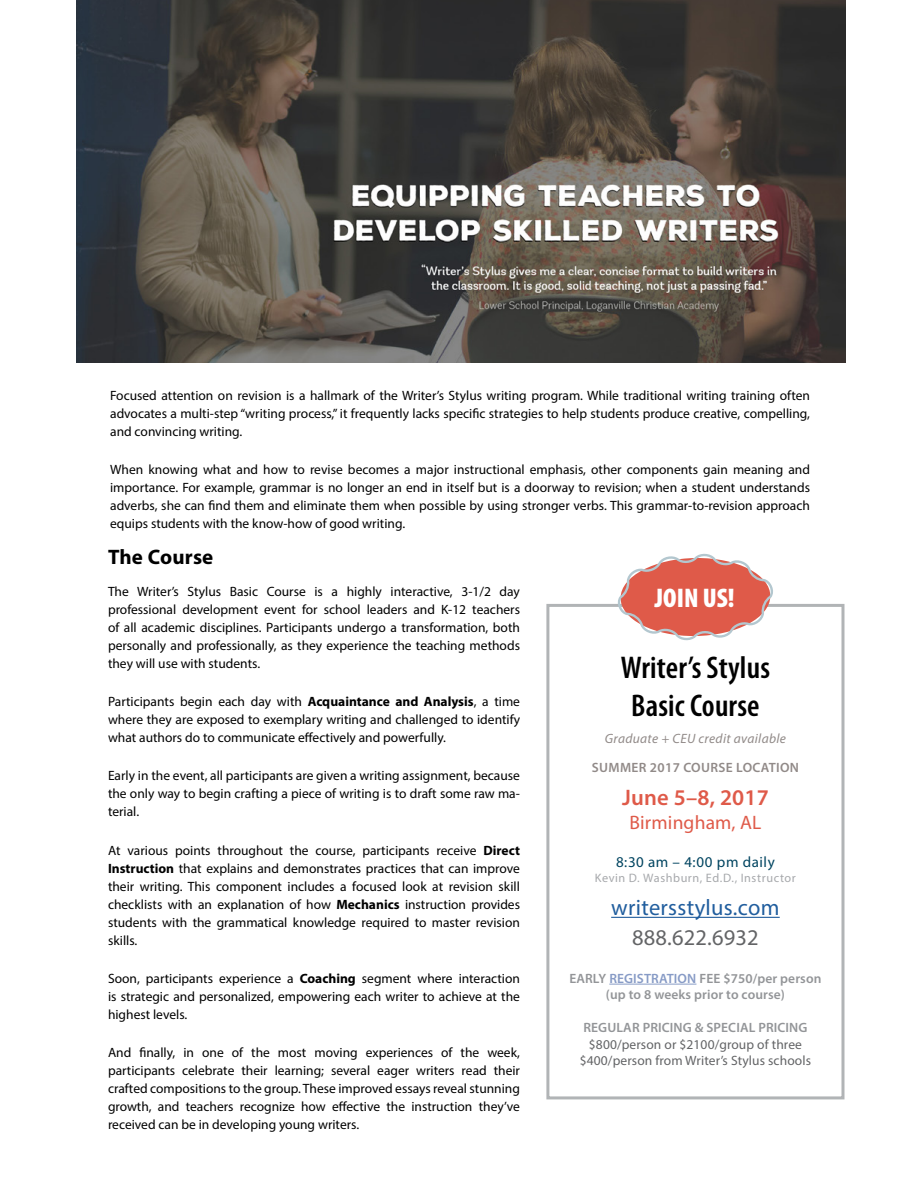
<style>
.page{position:relative;width:918px;height:1188px;background:#fff}
.page>*{position:absolute;margin:0;border:0;box-sizing:border-box;transform-origin:0 0}
.t1{font:600 condensed 31.5px/37.8px "Myriad Pro";letter-spacing:.005em;color:#000;text-align:center}
.t2{font:900 condensed 27px "Myriad Pro";color:#fff}
.t3{font:22.5px "Myriad Pro";letter-spacing:.015em;color:#215e9e}
.t4{font:600 22.5px "Myriad Pro";letter-spacing:.01em;color:#df5a49}
.t5{font:22.5px "Myriad Pro";letter-spacing:.01em;color:#636466}
.t6{font:700 21px "Myriad Pro";letter-spacing:.01em;color:#000}
.t7{font:19.5px "Myriad Pro";letter-spacing:.01em;color:#df5a49}
.t8{font:15px "Myriad Pro";letter-spacing:.04em;color:#004460}
.t9{font:13.5px/18px "Myriad Pro";color:#000;text-align:justify}
.t10{font:600 13.5px/16.5px "Myriad Pro";letter-spacing:.01em;color:#939598;text-align:center}
.t11{font:13.5px/16.5px "Myriad Pro";letter-spacing:.01em;color:#636466;text-align:center}
.t12{font:italic 13.5px "Myriad Pro";letter-spacing:.025em;color:#918a88}
.t13{font:600 13.5px "Myriad Pro";letter-spacing:.025em;color:#918a88}
.t14{font:12.3px "Myriad Pro";letter-spacing:.045em;color:#a7a9ac}
.s1{font-weight:700}
.s2{color:#879bc6}
</style>
<div class="page">
<img style="left:77px;top:0;width:769px;height:363px">
<div style="left:546px;top:604px;width:298px;height:495px;background:#fff;border:3px solid #b1b4b6"></div>
<hr style="left:609px;top:984px;width:87px;height:1px;background:#879bc6">
<svg style="left:617px;top:554px;width:157px;height:86px"></svg>
<hr style="left:611px;top:917px;width:169px;height:1px;background:#215e9e">
<p class="t9" style="left:110px;top:386px;width:701px">Focused attention on revision is a hallmark of the Writer’s Stylus writing program. While traditional writing training often advocates a multi-step “writing process,” it frequently lacks specific strategies to help students produce creative, compelling, and convincing writing.</p>
<p class="t9" style="left:110px;top:460px;width:701px">When knowing what and how to revise becomes a major instructional emphasis, other components gain meaning and importance. For example, grammar is no longer an end in itself but is a doorway to revision; when a student understands adverbs, she can find them and eliminate them when possible by using stronger verbs. This grammar-to-revision approach equips students with the know-how of good writing.</p>
<h3 class="t6" style="left:108px;top:544px;width:107px">The Course</h3>
<p class="t9" style="left:108px;top:582px;width:414px">The Writer’s Stylus Basic Course is a highly interactive, 3-1/2 day professional development event for school leaders and K-12 teachers of all academic disciplines. Participants undergo a transformation, both personally and professionally, as they experience the teaching methods they will use with students.</p>
<p class="t9" style="left:108px;top:692px;width:414px">Participants begin each day with <span class="s1">Acquaintance and Analysis</span>, a time where they are exposed to exemplary writing and challenged to identify what authors do to communicate effectively and powerfully.</p>
<p class="t9" style="left:108px;top:767px;width:413px">Early in the event, all participants are given a writing assignment, because the only way to begin crafting a piece of writing is to draft some raw ma&shy;terial.</p>
<p class="t9" style="left:108px;top:841px;width:414px">At various points throughout the course, participants receive <span class="s1">Direct Instruction</span> that explains and demonstrates practices that can improve their writing. This component includes a focused look at revision skill checklists with an explanation of how <span class="s1">Mechanics</span> instruction provides students with the grammatical knowledge required to master revision skills.</p>
<p class="t9" style="left:108px;top:969px;width:414px">Soon, participants experience a <span class="s1">Coaching</span> segment where interaction is strategic and personalized, empowering each writer to achieve at the highest levels.</p>
<p class="t9" style="left:108px;top:1043px;width:414px">And finally, in one of the most moving experiences of the week, participants celebrate their learning; several eager writers read their crafted compositions to the group. These improved essays reveal stunning growth, and teachers recognize how effective the instruction they’ve received can be in developing young writers.</p>
<h2 class="t2" style="left:655px;top:581px;width:81px">JOIN US!</h2>
<h1 class="t1" style="left:621px;top:648px;width:151px">Writer’s Stylus<br>Basic Course</h1>
<p class="t12" style="left:605px;top:730px;width:183px">Graduate + CEU credit available</p>
<p class="t13" style="left:592px;top:759px;width:209px">SUMMER 2017 COURSE LOCATION</p>
<h3 class="t4" style="left:622px;top:784px;width:148px">June 5–8, 2017</h3>
<h3 class="t7" style="left:629px;top:811px;width:133px">Birmingham, AL</h3>
<p class="t8" style="left:616px;top:853px;width:160px">8:30 am – 4:00 pm daily</p>
<p class="t14" style="left:595px;top:870px;width:202px">Kevin D. Washburn, Ed.D., Instructor</p>
<h3 class="t3" style="left:611px;top:894px;width:170px">writersstylus.com</h3>
<h3 class="t5" style="left:632px;top:923px;width:128px">888.622.6932</h3>
<p class="t10" style="left:569px;top:970px;width:254px">EARLY <span class="s2">REGISTRATION</span> FEE $750/per person (up to 8 weeks prior to course)</p>
<p class="t10" style="left:583px;top:1019px;width:226px">REGULAR PRICING &amp; SPECIAL PRICING</p>
<p class="t11" style="left:580px;top:1036px;width:233px">$800/person or $2100/group of three $400/person from Writer’s Stylus schools</p>
</div>
